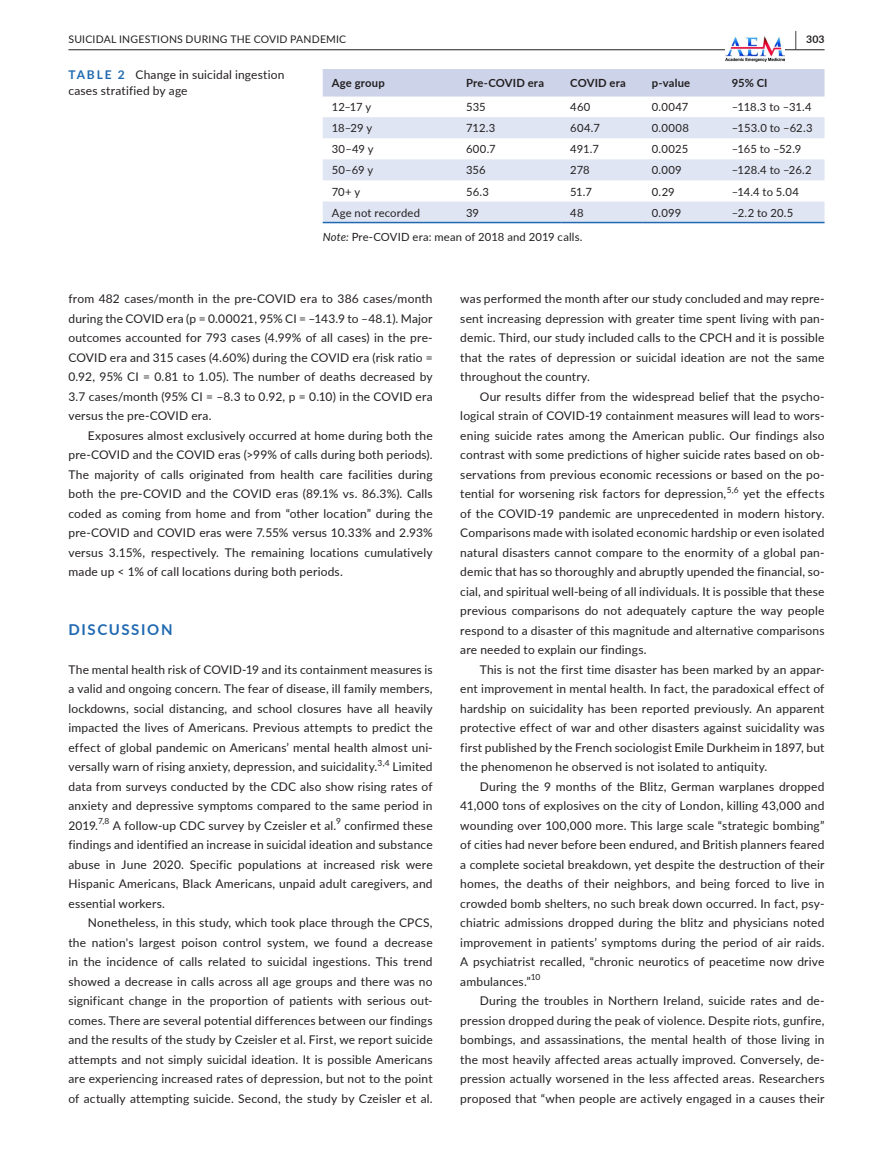
<style>
.page{position:relative;width:893px;height:1174px;background:#fff}
.page>*{position:absolute;margin:0;border:0;box-sizing:border-box;transform-origin:0 0}
.t1{font:700 15px "Lato";letter-spacing:.11em;color:#2069b1}
.t2{font:12px/19.5px "Lato";letter-spacing:.015em;color:#231f20;text-align:justify}
.t3{font:11.25px "Lato";letter-spacing:.01em;color:#231f20}
.t4{font:700 11.25px "Lato";letter-spacing:.02em;color:#231f20}
.t5{font:10.5px "Lato";letter-spacing:.02em;color:#231f20}
.t6{font:700 10.5px "Lato";color:#231f20}
.t7{font:8.4px "Lato";color:#231f20}
.s1{font-size:19.5px}
.s2{font-weight:700;color:#2069b1}
.s3{font-style:italic}
</style>
<div class="page">
<hr style="left:68px;top:49px;width:756px;height:1px;background:#231f20">
<img style="left:726px;top:36px;width:59px;height:26px">
<div style="left:323px;top:69px;width:501px;height:28px;background:#cdd4ea"></div>
<svg style="left:323px;top:117px;width:501px;height:105px;fill:#dfe5f2"></svg>
<hr style="left:323px;top:222px;width:134px;height:1px;background:#2069b1">
<hr style="left:457px;top:222px;width:104px;height:1px;background:#2069b1">
<hr style="left:561px;top:222px;width:82px;height:1px;background:#2069b1">
<hr style="left:643px;top:222px;width:80px;height:1px;background:#2069b1">
<hr style="left:723px;top:222px;width:101px;height:1px;background:#2069b1">
<p class="t5" style="left:68px;top:31px;width:279px">SUICIDAL INGESTIONS DURING THE COVID PANDEMIC</p>
<p class="t6" style="left:795px;top:31px;width:31px"><span class="s1">|</span> 303</p>
<p class="t2" style="left:68px;top:66px;width:217px;line-height:16.5px"><span class="s2">TABLE 2</span> Change in suicidal ingestion cases stratified by age</p>
<p class="t4" style="left:332px;top:75px;width:55px">Age group</p>
<p class="t4" style="left:466px;top:75px;width:80px">Pre-COVID era</p>
<p class="t4" style="left:570px;top:75px;width:57px">COVID era</p>
<p class="t4" style="left:652px;top:75px;width:40px">p-value</p>
<p class="t4" style="left:732px;top:75px;width:37px">95% CI</p>
<p class="t3" style="left:332px;top:99px;width:41px">12–17 y</p>
<p class="t3" style="left:466px;top:99px;width:21px">535</p>
<p class="t3" style="left:570px;top:99px;width:22px">460</p>
<p class="t3" style="left:652px;top:99px;width:38px">0.0047</p>
<p class="t3" style="left:732px;top:99px;width:81px">–118.3 to –31.4</p>
<p class="t3" style="left:332px;top:120px;width:42px">18–29 y</p>
<p class="t3" style="left:466px;top:120px;width:31px">712.3</p>
<p class="t3" style="left:570px;top:120px;width:31px">604.7</p>
<p class="t3" style="left:652px;top:120px;width:39px">0.0008</p>
<p class="t3" style="left:732px;top:120px;width:82px">–153.0 to –62.3</p>
<p class="t3" style="left:332px;top:141px;width:43px">30–49 y</p>
<p class="t3" style="left:466px;top:141px;width:31px">600.7</p>
<p class="t3" style="left:570px;top:141px;width:30px">491.7</p>
<p class="t3" style="left:652px;top:141px;width:38px">0.0025</p>
<p class="t3" style="left:732px;top:141px;width:71px">–165 to –52.9</p>
<p class="t3" style="left:332px;top:162px;width:43px">50–69 y</p>
<p class="t3" style="left:466px;top:162px;width:21px">356</p>
<p class="t3" style="left:570px;top:162px;width:21px">278</p>
<p class="t3" style="left:652px;top:162px;width:31px">0.009</p>
<p class="t3" style="left:732px;top:162px;width:81px">–128.4 to –26.2</p>
<p class="t3" style="left:332px;top:183px;width:30px">70+ y</p>
<p class="t3" style="left:466px;top:183px;width:24px">56.3</p>
<p class="t3" style="left:570px;top:183px;width:23px">51.7</p>
<p class="t3" style="left:652px;top:183px;width:24px">0.29</p>
<p class="t3" style="left:732px;top:183px;width:69px">–14.4 to 5.04</p>
<p class="t3" style="left:332px;top:204px;width:90px">Age not recorded</p>
<p class="t3" style="left:466px;top:204px;width:15px">39</p>
<p class="t3" style="left:570px;top:204px;width:15px">48</p>
<p class="t3" style="left:652px;top:204px;width:31px">0.099</p>
<p class="t3" style="left:732px;top:204px;width:63px">–2.2 to 20.5</p>
<p class="t3" style="left:323px;top:229px;width:261px"><span class="s3">Note:</span> Pre-COVID era: mean of 2018 and 2019 calls.</p>
<p class="t2" style="left:68px;top:288px;width:366px">from 482 cases/month in the pre-COVID era to 386 cases/month during the COVID era (p = 0.00021, 95% CI = –143.9 to –48.1). Major outcomes accounted for 793 cases (4.99% of all cases) in the pre-COVID era and 315 cases (4.60%) during the COVID era (risk ratio = 0.92, 95% CI = 0.81 to 1.05). The number of deaths decreased by 3.7 cases/month (95% CI = –8.3 to 0.92, p = 0.10) in the COVID era versus the pre-COVID era.</p>
<p class="t2" style="left:68px;top:425px;width:366px;text-indent:20px">Exposures almost exclusively occurred at home during both the pre-COVID and the COVID eras (&gt;99% of calls during both periods).<br>The majority of calls originated from health care facilities during both the pre-COVID and the COVID eras (89.1% vs. 86.3%). Calls coded as coming from home and from “other location” during the pre-COVID and COVID eras were 7.55% versus 10.33% and 2.93% versus 3.15%, respectively. The remaining locations cumulatively made up &lt; 1% of call locations during both periods.</p>
<p class="t1" style="left:68px;top:618px;width:106px">DISCUSSION</p>
<p class="t2" style="left:68px;top:659px;width:366px">The mental health risk of COVID-19 and its containment measures is a valid and ongoing concern. The fear of disease, ill family members, lockdowns, social distancing, and school closures have all heavily impacted the lives of Americans. Previous attempts to predict the effect of global pandemic on Americans’ mental health almost uni&shy;versally warn of rising anxiety, depression, and suicidality.</p>
<p class="t7" style="left:378px;top:757px;width:14px">3,4</p>
<p class="t2" style="left:68px;top:756px;width:366px;text-indent:324px">Limited data from surveys conducted by the CDC also show rising rates of anxiety and depressive symptoms compared to the same period in 2019.<sup>7,8</sup> A follow-up CDC survey by Czeisler et al.</p>
<p class="t7" style="left:336px;top:815px;width:6px">9</p>
<p class="t2" style="left:68px;top:815px;width:366px;text-indent:276px">confirmed these findings and identified an increase in suicidal ideation and substance abuse in June 2020. Specific populations at increased risk were Hispanic Americans, Black Americans, unpaid adult caregivers, and essential workers.</p>
<p class="t2" style="left:68px;top:912px;width:366px;text-indent:20px">Nonetheless, in this study, which took place through the CPCS, the nation's largest poison control system, we found a decrease in the incidence of calls related to suicidal ingestions. This trend showed a decrease in calls across all age groups and there was no significant change in the proportion of patients with serious out&shy;comes. There are several potential differences between our findings and the results of the study by Czeisler et al. First, we report suicide attempts and not simply suicidal ideation. It is possible Americans are experiencing increased rates of depression, but not to the point of actually attempting suicide. Second, the study by Czeisler et al.</p>
<p class="t2" style="left:460px;top:288px;width:366px">was performed the month after our study concluded and may repre&shy;sent increasing depression with greater time spent living with pan&shy;demic. Third, our study included calls to the CPCH and it is possible that the rates of depression or suicidal ideation are not the same throughout the country.</p>
<p class="t2" style="left:460px;top:386px;width:366px;text-indent:20px">Our results differ from the widespread belief that the psycho&shy;logical strain of COVID-19 containment measures will lead to wors&shy;ening suicide rates among the American public. Our findings also contrast with some predictions of higher suicide rates based on ob&shy;servations from previous economic recessions or based on the po&shy;tential for worsening risk factors for depression,</p>
<p class="t7" style="left:727px;top:484px;width:14px">5,6</p>
<p class="t2" style="left:460px;top:483px;width:366px;text-indent:283px">yet the effects of the COVID-19 pandemic are unprecedented in modern history.<br>Comparisons made with isolated economic hardship or even isolated natural disasters cannot compare to the enormity of a global pan&shy;demic that has so thoroughly and abruptly upended the financial, so&shy;cial, and spiritual well-being of all individuals. It is possible that these previous comparisons do not adequately capture the way people respond to a disaster of this magnitude and alternative comparisons are needed to explain our findings.</p>
<p class="t2" style="left:460px;top:659px;width:366px;text-indent:20px">This is not the first time disaster has been marked by an appar&shy;ent improvement in mental health. In fact, the paradoxical effect of hardship on suicidality has been reported previously. An apparent protective effect of war and other disasters against suicidality was first published by the French sociologist Emile Durkheim in 1897, but the phenomenon he observed is not isolated to antiquity.</p>
<p class="t2" style="left:460px;top:776px;width:366px;text-indent:20px">During the 9 months of the Blitz, German warplanes dropped 41,000 tons of explosives on the city of London, killing 43,000 and wounding over 100,000 more. This large scale “strategic bombing” of cities had never before been endured, and British planners feared a complete societal breakdown, yet despite the destruction of their homes, the deaths of their neighbors, and being forced to live in crowded bomb shelters, no such break down occurred. In fact, psy&shy;chiatric admissions dropped during the blitz and physicians noted improvement in patients’ symptoms during the period of air raids.<br>A psychiatrist recalled, “chronic neurotics of peacetime now drive ambulances.”<sup>10</sup></p>
<p class="t2" style="left:460px;top:990px;width:366px;text-indent:20px">During the troubles in Northern Ireland, suicide rates and de&shy;pression dropped during the peak of violence. Despite riots, gunfire, bombings, and assassinations, the mental health of those living in the most heavily affected areas actually improved. Conversely, de&shy;pression actually worsened in the less affected areas. Researchers proposed that “when people are actively engaged in a causes their</p>
</div>
